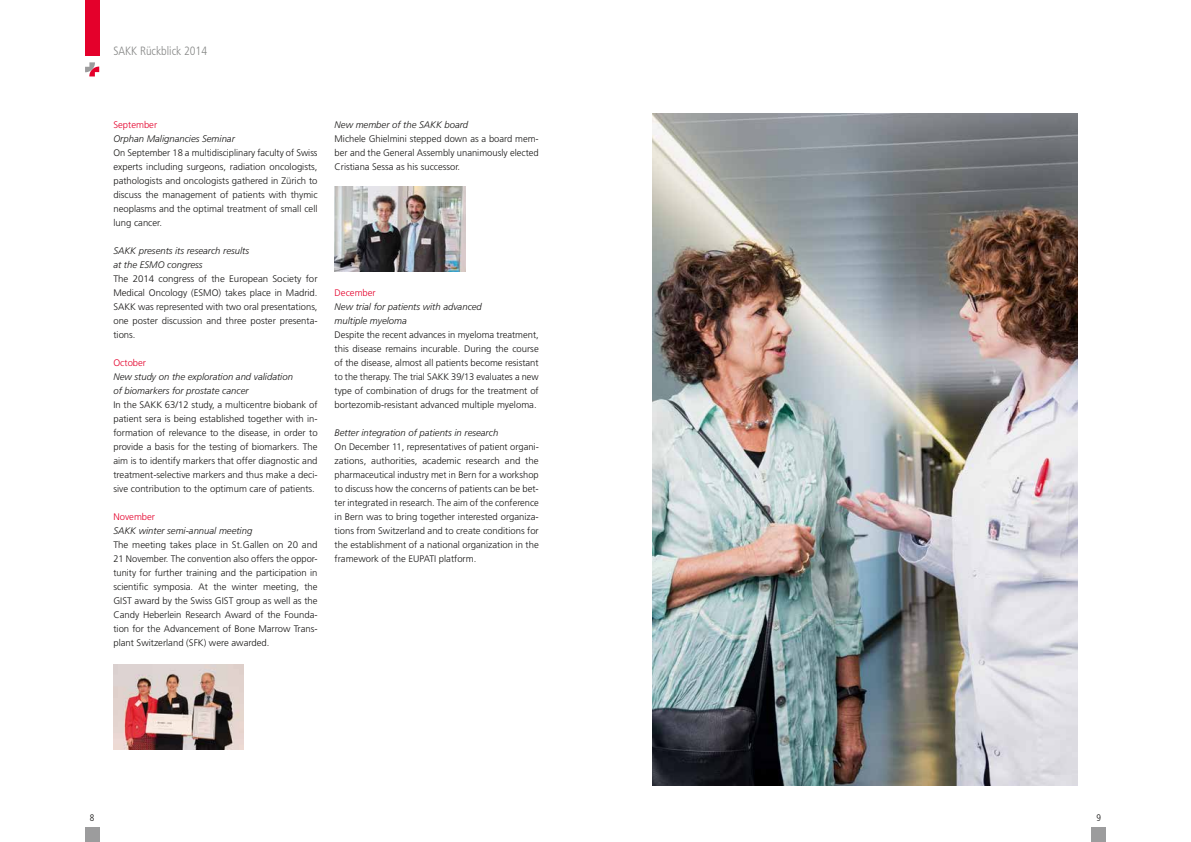
<style>
.page{position:relative;width:1191px;height:842px;background:#fff}
.page>*{position:absolute;margin:0;border:0;box-sizing:border-box;transform-origin:0 0}
.t1{font:300 condensed 12px "Frutiger LT Std";color:#868786}
.t2{font:300 9.5px/14px "Frutiger LT Std";color:#181716;text-align:justify}
.t3{font:italic 300 9.5px/14px "Frutiger LT Std";color:#181716}
.t4{font:300 9.5px "Frutiger LT Std";color:#e4002b}
.t5{font:300 condensed 9.5px "Frutiger LT Std";color:#181716}
</style>
<div class="page">
<div style="left:85px;top:828px;width:14px;height:14px;background:#9c9c9d"></div>
<div style="left:1091px;top:828px;width:15px;height:14px;background:#9c9c9d"></div>
<div style="left:85px;top:0;width:14px;height:55px;background:#e4002b"></div>
<svg style="left:85px;top:62px;width:14px;height:14px"></svg>
<img style="left:652px;top:113px;width:425px;height:672px">
<img style="left:334px;top:187px;width:131px;height:85px">
<img style="left:113px;top:664px;width:131px;height:85px">
<p class="t1" style="left:113px;top:44px;width:95px">SAKK Rückblick 2014</p>
<p class="t4" style="left:113px;top:119px;width:45px">September</p>
<p class="t3" style="left:113px;top:131px;width:123px">Orphan Malignancies Seminar</p>
<p class="t2" style="left:113px;top:145px;width:206px">On September 18 a multidisciplinary faculty of Swiss experts including surgeons, radiation oncologists, pathologists and oncologists gathered in Zürich to discuss the management of patients with thymic neoplasms and the optimal treatment of small cell lung cancer.</p>
<p class="t3" style="left:113px;top:243px;width:137px">SAKK presents its research results at the ESMO congress</p>
<p class="t2" style="left:113px;top:271px;width:206px">The 2014 congress of the European Society for Medical Oncology (ESMO) takes place in Madrid.<br>SAKK was represented with two oral presentations, one poster discussion and three poster presenta&shy;tions.</p>
<p class="t4" style="left:113px;top:357px;width:34px">October</p>
<p class="t3" style="left:113px;top:369px;width:181px">New study on the exploration and validation of biomarkers for prostate cancer</p>
<p class="t2" style="left:113px;top:397px;width:206px">In the SAKK 63/12 study, a multicentre biobank of patient sera is being established together with in&shy;formation of relevance to the disease, in order to provide a basis for the testing of biomarkers. The aim is to identify markers that offer diagnostic and treatment-selective markers and thus make a deci&shy;sive contribution to the optimum care of patients.</p>
<p class="t4" style="left:113px;top:511px;width:43px">November</p>
<p class="t3" style="left:113px;top:523px;width:140px">SAKK winter semi-annual meeting</p>
<p class="t2" style="left:113px;top:537px;width:206px">The meeting takes place in St.Gallen on 20 and 21 November. The convention also offers the oppor&shy;tunity for further training and the participation in scientific symposia. At the winter meeting, the GIST award by the Swiss GIST group as well as the Candy Heberlein Research Award of the Founda&shy;tion for the Advancement of Bone Marrow Trans&shy;plant Switzerland (SFK) were awarded.</p>
<p class="t3" style="left:334px;top:117px;width:135px">New member of the SAKK board</p>
<p class="t2" style="left:334px;top:131px;width:206px">Michele Ghielmini stepped down as a board mem&shy;ber and the General Assembly unanimously elected Cristiana Sessa as his successor.</p>
<p class="t4" style="left:334px;top:287px;width:43px">December</p>
<p class="t3" style="left:334px;top:299px;width:149px">New trial for patients with advanced multiple myeloma</p>
<p class="t2" style="left:334px;top:327px;width:206px">Despite the recent advances in myeloma treatment, this disease remains incurable. During the course of the disease, almost all patients become resistant to the therapy. The trial SAKK 39/13 evaluates a new type of combination of drugs for the treatment of bortezomib-resistant advanced multiple myeloma.</p>
<p class="t3" style="left:334px;top:425px;width:165px">Better integration of patients in research</p>
<p class="t2" style="left:334px;top:439px;width:206px">On December 11, representatives of patient organi&shy;zations, authorities, academic research and the pharmaceutical industry met in Bern for a workshop to discuss how the concerns of patients can be bet&shy;ter integrated in research. The aim of the conference in Bern was to bring together interested organiza&shy;tions from Switzerland and to create conditions for the establishment of a national organization in the framework of the EUPATI platform.</p>
<p class="t5" style="left:90px;top:812px;width:6px">8</p>
<p class="t5" style="left:1096px;top:812px;width:6px">9</p>
</div>
